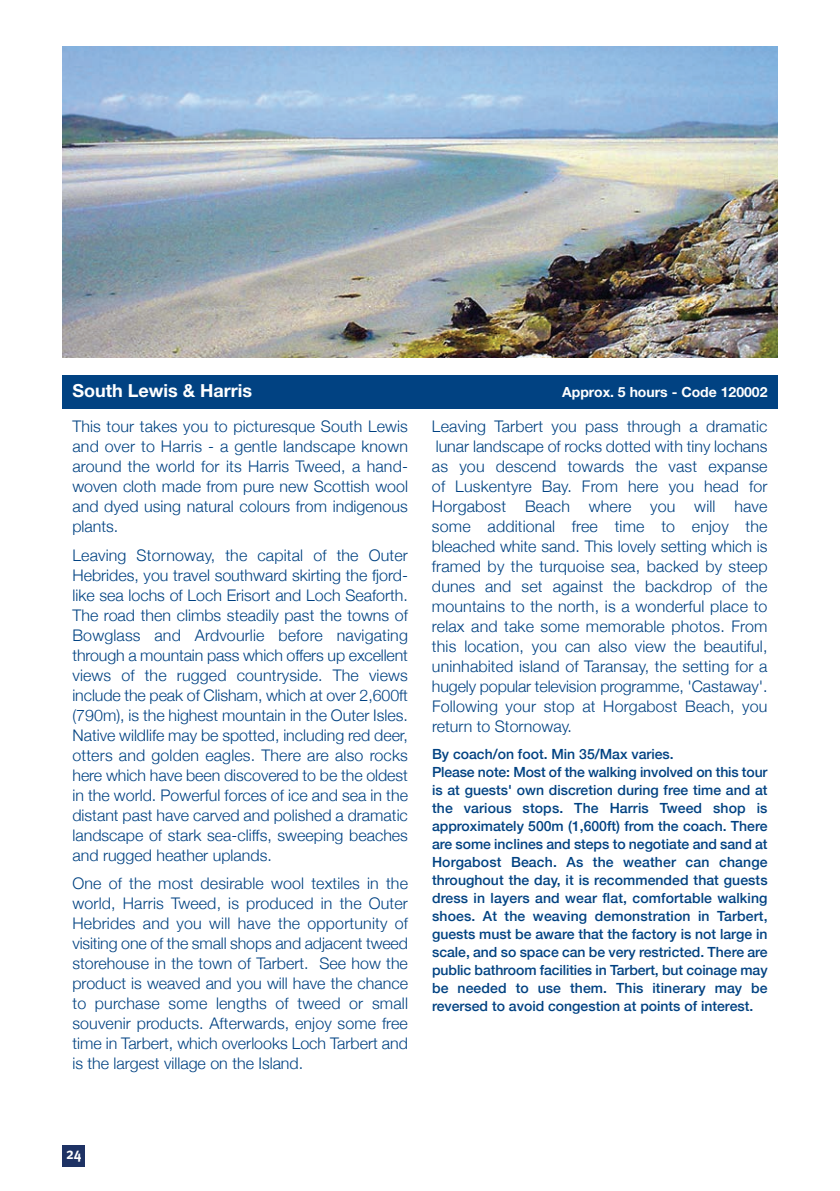
<style>
.page{position:relative;width:840px;height:1191px;background:#fff}
.page>*{position:absolute;margin:0;border:0;box-sizing:border-box;transform-origin:0 0}
.t1{font:700 18px "Helvetica Neue";color:#fff}
.t2{font:300 16px/20px "Helvetica Neue";color:#014282;text-align:justify}
.t3{font:700 16px "Meta Cond";color:#fff}
.t4{font:500 14px/18px "Helvetica Neue";color:#014282}
.t5{font:700 14px "Helvetica Neue";color:#fff}
</style>
<div class="page">
<div style="left:62px;top:1145px;width:23px;height:21px;background:#1e3264"></div>
<div style="left:62px;top:375px;width:715px;height:33px;background:#014282"></div>
<img style="left:62px;top:46px;width:715px;height:311px">
<p class="t1" style="left:72px;top:379px;width:181px">South Lewis &amp; Harris</p>
<p class="t5" style="left:562px;top:383px;width:207px">Approx. 5 hours - Code 120002</p>
<p class="t2" style="left:72px;top:416px;width:337px">This tour takes you to picturesque South Lewis and over to Harris - a gentle landscape known around the world for its Harris Tweed, a hand&shy;woven cloth made from pure new Scottish wool and dyed using natural colours from indigenous plants.</p>
<p class="t2" style="left:72px;top:544px;width:337px">Leaving Stornoway, the capital of the Outer Hebrides, you travel southward skirting the fjord&shy;like sea lochs of Loch Erisort and Loch Seaforth.<br>The road then climbs steadily past the towns of Bowglass and Ardvourlie before navigating through a mountain pass which offers up excellent views of the rugged countryside. The views include the peak of Clisham, which at over 2,600ft (790m), is the highest mountain in the Outer Isles.<br>Native wildlife may be spotted, including red deer, otters and golden eagles. There are also rocks here which have been discovered to be the oldest in the world. Powerful forces of ice and sea in the distant past have carved and polished a dramatic landscape of stark sea-cliffs, sweeping beaches and rugged heather uplands.</p>
<p class="t2" style="left:72px;top:873px;width:337px">One of the most desirable wool textiles in the world, Harris Tweed, is produced in the Outer Hebrides and you will have the opportunity of visiting one of the small shops and adjacent tweed storehouse in the town of Tarbert. See how the product is weaved and you will have the chance to purchase some lengths of tweed or small souvenir products. Afterwards, enjoy some free time in Tarbert, which overlooks Loch Tarbert and is the largest village on the Island.</p>
<p class="t2" style="left:432px;top:416px;width:337px">Leaving Tarbert you pass through a dramatic lunar landscape of rocks dotted with tiny lochans as you descend towards the vast expanse of Luskentyre Bay. From here you head for Horgabost Beach where you will have some additional free time to enjoy the bleached white sand. This lovely setting which is framed by the turquoise sea, backed by steep dunes and set against the backdrop of the mountains to the north, is a wonderful place to relax and take some memorable photos. From this location, you can also view the beautiful, uninhabited island of Taransay, the setting for a hugely popular television programme, 'Castaway'.<br>Following your stop at Horgabost Beach, you return to Stornoway.</p>
<p class="t4" style="left:432px;top:744px;width:337px">By coach/on foot. Min 35/Max varies.<br>Please note: Most of the walking involved on this tour is at guests' own discretion during free time and at the various stops. The Harris Tweed shop is approximately 500m (1,600ft) from the coach. There are some inclines and steps to negotiate and sand at Horgabost Beach. As the weather can change throughout the day, it is recommended that guests dress in layers and wear flat, comfortable walking shoes. At the weaving demonstration in Tarbert, guests must be aware that the factory is not large in scale, and so space can be very restricted. There are public bathroom facilities in Tarbert, but coinage may be needed to use them. This itinerary may be reversed to avoid congestion at points of interest.</p>
<p class="t3" style="left:66px;top:1147px;width:17px">24</p>
</div>
